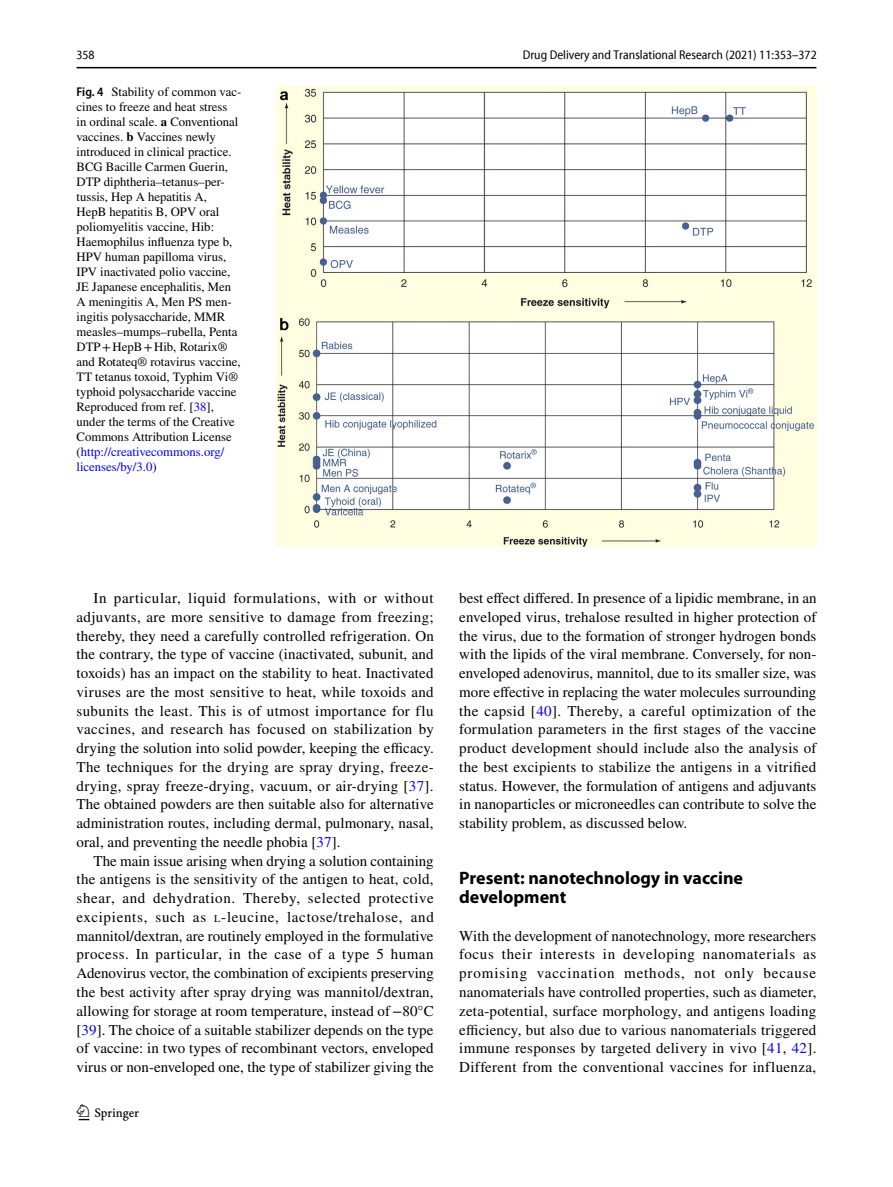
<style>
.page{position:relative;width:893px;height:1187px;background:#fff}
.page>*{position:absolute;margin:0;border:0;box-sizing:border-box;transform-origin:0 0}
.t1{font:22.5px "Springnew Regular 2";color:#000}
.t2{font:700 18px/18.8px "Myriad Pro";color:#000}
.t3{font:15px/18.8px "STIX";letter-spacing:.005em;color:#000;text-align:justify}
.t4{font:12.75px/15px "STIX";color:#000}
.t5{font:semi-condensed 12.75px "Myriad Pro Unic";color:#000}
.s1{font-family:"Myriad Pro";font-weight:600;font-stretch:semi-condensed}
.s2{font-weight:700}
.s3{color:#00f}
.s4{font-size:10.5px}
</style>
<div class="page">
<hr style="left:77px;top:67px;width:739px;height:1px;background:#000">
<img style="left:276px;top:87px;width:540px;height:459px">
<p class="t5" style="left:77px;top:50px;width:20px">358</p>
<p class="t5" style="left:523px;top:50px;width:295px">Drug Delivery and Translational Research (2021) 11:353–372</p>
<p class="t4" style="left:77px;top:85px;width:166px"><span class="s1">Fig. 4</span> Stability of common vac&shy;cines to freeze and heat stress<br>in ordinal scale. <span class="s2">a</span> Conventional vaccines. <span class="s2">b</span> Vaccines newly introduced in clinical practice.<br>BCG Bacille Carmen Guerin,<br>DTP diphtheria–tetanus–per&shy;tussis, Hep A hepatitis A,<br>HepB hepatitis B, OPV oral poliomyelitis vaccine, Hib:<br>Haemophilus influenza type b,<br>HPV human papilloma virus,<br>IPV inactivated polio vaccine,<br>JE Japanese encephalitis, Men<br>A meningitis A, Men PS men&shy;ingitis polysaccharide, MMR measles–mumps–rubella, Penta<br>DTP+HepB+Hib, Rotarix® and Rotateq® rotavirus vaccine,<br>TT tetanus toxoid, Typhim Vi® typhoid polysaccharide vaccine<br>Reproduced from ref. [<span class="s3">38</span>], under the terms of the Creative<br>Commons Attribution License (<span class="s3">http://creativecommons.org/ licenses/by/3.0</span>)</p>
<p class="t3" style="left:77px;top:589px;width:359px;text-indent:17px">In particular, liquid formulations, with or without adjuvants, are more sensitive to damage from freezing; thereby, they need a carefully controlled refrigeration. On the contrary, the type of vaccine (inactivated, subunit, and toxoids) has an impact on the stability to heat. Inactivated viruses are the most sensitive to heat, while toxoids and subunits the least. This is of utmost importance for flu vaccines, and research has focused on stabilization by drying the solution into solid powder, keeping the efficacy.<br>The techniques for the drying are spray drying, freeze&shy;drying, spray freeze-drying, vacuum, or air-drying [<span class="s3">37</span>].<br>The obtained powders are then suitable also for alternative administration routes, including dermal, pulmonary, nasal, oral, and preventing the needle phobia [<span class="s3">37</span>].</p>
<p class="t3" style="left:77px;top:852px;width:359px;text-indent:17px">The main issue arising when drying a solution containing the antigens is the sensitivity of the antigen to heat, cold, shear, and dehydration. Thereby, selected protective excipients, such as <span class="s4">l</span>-leucine, lactose/trehalose, and mannitol/dextran, are routinely employed in the formulative process. In particular, in the case of a type 5 human Adenovirus vector, the combination of excipients preserving the best activity after spray drying was mannitol/dextran, allowing for storage at room temperature, instead of−80°C [<span class="s3">39</span>]. The choice of a suitable stabilizer depends on the type of vaccine: in two types of recombinant vectors, enveloped virus or non-enveloped one, the type of stabilizer giving the</p>
<h1 class="t1" style="left:79px;top:1104px;width:62px">1 3</h1>
<p class="t3" style="left:459px;top:589px;width:359px">best effect differed. In presence of a lipidic membrane, in an enveloped virus, trehalose resulted in higher protection of the virus, due to the formation of stronger hydrogen bonds with the lipids of the viral membrane. Conversely, for non&shy;enveloped adenovirus, mannitol, due to its smaller size, was more effective in replacing the water molecules surrounding the capsid [<span class="s3">40</span>]. Thereby, a careful optimization of the formulation parameters in the first stages of the vaccine product development should include also the analysis of the best excipients to stabilize the antigens in a vitrified status. However, the formulation of antigens and adjuvants in nanoparticles or microneedles can contribute to solve the stability problem, as discussed below.</p>
<p class="t2" style="left:459px;top:868px;width:285px">Present: nanotechnology in vaccine development</p>
<p class="t3" style="left:459px;top:927px;width:359px">With the development of nanotechnology, more researchers focus their interests in developing nanomaterials as promising vaccination methods, not only because nanomaterials have controlled properties, such as diameter, zeta-potential, surface morphology, and antigens loading efficiency, but also due to various nanomaterials triggered immune responses by targeted delivery in vivo [<span class="s3">41</span>, <span class="s3">42</span>].<br>Different from the conventional vaccines for influenza,</p>
</div>
